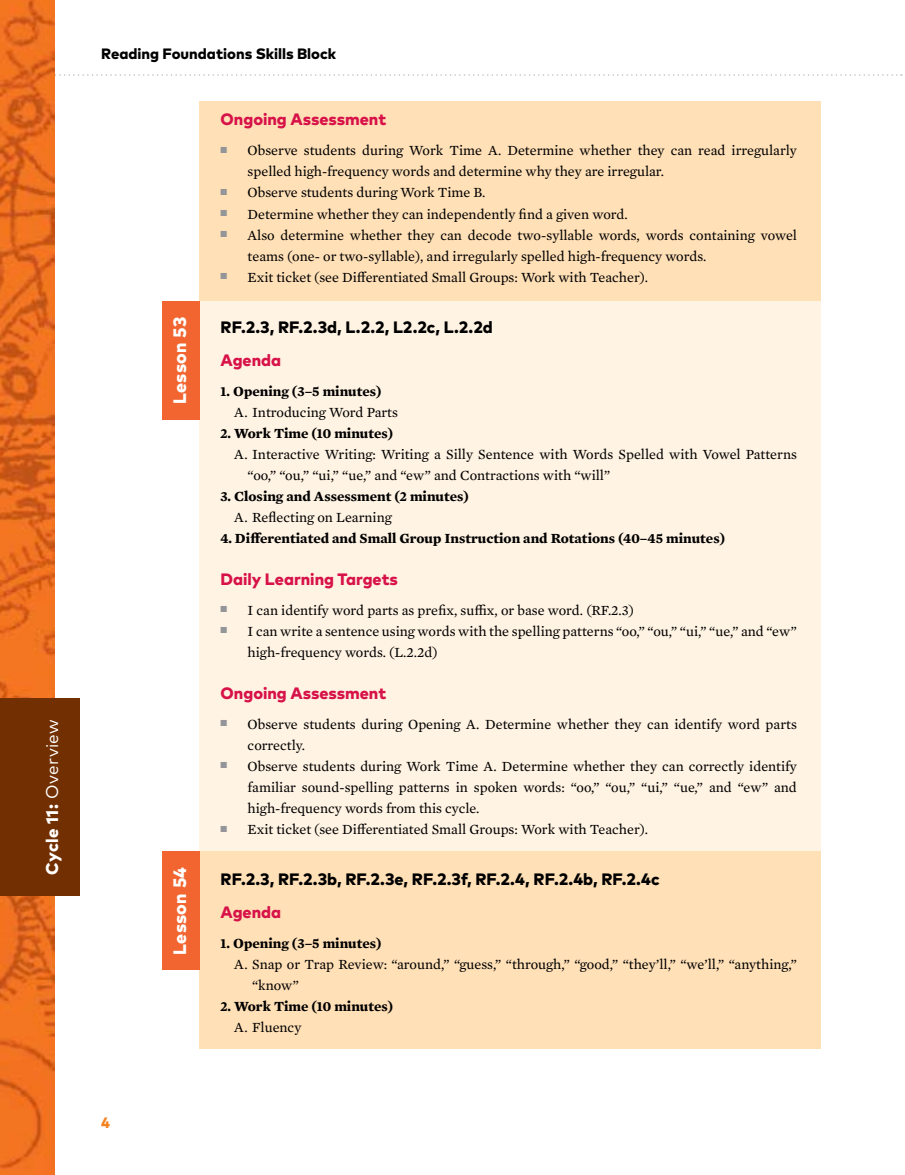
<style>
.page{position:relative;width:905px;height:1175px;background:#fff}
.page>*{position:absolute;margin:0;border:0;box-sizing:border-box;transform-origin:0 0}
.t1{font:800 18px "Mark Pro";letter-spacing:.015em;color:#fff}
.t2{font:800 17.1px "Mark Pro";letter-spacing:.02em;color:#fff}
.t3{font:800 16.5px "Mark Pro";color:#000}
.t4{font:800 16.5px "Mark Pro";color:#d71249}
.t5{font:800 15px "Mark Pro";color:#000}
.t6{font:800 15px "Mark Pro";color:#f58220}
.t7{font:14.25px/21px "Mercury Text G2";color:#000}
.t8{font:700 14.25px "Mercury Text G2";color:#000}
.s1{font-weight:400}
</style>
<div class="page">
<svg style="left:54px;top:74px;width:847px;height:2px"></svg>
<img style="left:0;top:0;width:54px;height:1174px">
<div style="left:0;top:698px;width:80px;height:197px;background:#722f01"></div>
<div style="left:199px;top:562px;width:621px;height:289px;background:#fff3e3"></div>
<div style="left:199px;top:301px;width:621px;height:261px;background:#fff3e3"></div>
<div style="left:199px;top:101px;width:621px;height:200px;background:#ffe0b7"></div>
<div style="left:162px;top:301px;width:37px;height:118px;background:#f26531"></div>
<div style="left:199px;top:851px;width:621px;height:197px;background:#ffe0b7"></div>
<div style="left:162px;top:851px;width:37px;height:119px;background:#f26531"></div>
<p class="t2" style="left:39px;top:874px;width:157px;rotate:-90deg">Cycle 11: <span class="s1">Overview</span></p>
<p class="t5" style="left:101px;top:42px;width:236px">Reading Foundations Skills Block</p>
<p class="t6" style="left:101px;top:1110px;width:10px">4</p>
<p class="t1" style="left:166px;top:404px;width:89px;rotate:-90deg">Lesson 53</p>
<p class="t1" style="left:166px;top:954px;width:89px;rotate:-90deg">Lesson 54</p>
<p class="t4" style="left:220px;top:107px;width:167px">Ongoing Assessment</p>
<p class="t7" style="left:248px;top:139px;width:551px;text-indent:-27px"><sup>■</sup> Observe students during Work Time A. Determine whether they can read irregularly spelled high-frequency words and determine why they are irregular.</p>
<p class="t7" style="left:221px;top:181px;width:266px"><sup>■</sup> Observe students during Work Time B.</p>
<p class="t7" style="left:221px;top:202px;width:408px"><sup>■</sup> Determine whether they can independently find a given word.</p>
<p class="t7" style="left:248px;top:223px;width:551px;text-indent:-27px"><sup>■</sup> Also determine whether they can decode two-syllable words, words containing vowel teams (one- or two-syllable), and irregularly spelled high-frequency words.</p>
<p class="t7" style="left:221px;top:265px;width:429px"><sup>■</sup> Exit ticket (see Differentiated Small Groups: Work with Teacher).</p>
<p class="t3" style="left:220px;top:314px;width:274px">RF.2.3, RF.2.3d, L.2.2, L2.2c, L.2.2d</p>
<p class="t4" style="left:220px;top:347px;width:62px">Agenda</p>
<p class="t8" style="left:220px;top:380px;width:162px">1. Opening (3–5 minutes)</p>
<p class="t7" style="left:234px;top:400px;width:165px">A. Introducing Word Parts</p>
<p class="t8" style="left:220px;top:422px;width:174px">2. Work Time (10 minutes)</p>
<p class="t7" style="left:248px;top:442px;width:551px;text-indent:-13px">A. Interactive Writing: Writing a Silly Sentence with Words Spelled with Vowel Patterns “oo,” “ou,” “ui,” “ue,” and “ew” and Contractions with “will”</p>
<p class="t8" style="left:220px;top:485px;width:250px">3. Closing and Assessment (2 minutes)</p>
<p class="t7" style="left:234px;top:505px;width:159px">A. Reflecting on Learning</p>
<p class="t8" style="left:220px;top:527px;width:506px">4. Differentiated and Small Group Instruction and Rotations (40–45 minutes)</p>
<p class="t4" style="left:220px;top:566px;width:179px">Daily Learning Targets</p>
<p class="t7" style="left:221px;top:598px;width:415px"><sup>■</sup> I can identify word parts as prefix, suffix, or base word. (RF.2.3)</p>
<p class="t7" style="left:248px;top:619px;width:550px;text-indent:-27px"><sup>■</sup> I can write a sentence using words with the spelling patterns “oo,” “ou,” “ui,” “ue,” and “ew” high-frequency words. (L.2.2d)</p>
<p class="t4" style="left:220px;top:680px;width:167px">Ongoing Assessment</p>
<p class="t7" style="left:248px;top:712px;width:550px;text-indent:-27px"><sup>■</sup> Observe students during Opening A. Determine whether they can identify word parts correctly.</p>
<p class="t7" style="left:248px;top:754px;width:551px;text-align:justify;text-indent:-27px"><sup>■</sup> Observe students during Work Time A. Determine whether they can correctly identify familiar sound-spelling patterns in spoken words: “oo,” “ou,” “ui,” “ue,” and “ew” and high-frequency words from this cycle.</p>
<p class="t7" style="left:221px;top:817px;width:429px"><sup>■</sup> Exit ticket (see Differentiated Small Groups: Work with Teacher).</p>
<p class="t3" style="left:220px;top:866px;width:440px">RF.2.3, RF.2.3b, RF.2.3e, RF.2.3f, RF.2.4, RF.2.4b, RF.2.4c</p>
<p class="t4" style="left:220px;top:899px;width:62px">Agenda</p>
<p class="t8" style="left:220px;top:932px;width:162px">1. Opening (3–5 minutes)</p>
<p class="t7" style="left:252px;top:952px;width:546px;text-indent:-18px">A. Snap or Trap Review: “around,” “guess,” “through,” “good,” “they’ll,” “we’ll,” “anything,” “know”</p>
<p class="t8" style="left:220px;top:995px;width:174px">2. Work Time (10 minutes)</p>
<p class="t7" style="left:234px;top:1015px;width:69px">A. Fluency</p>
</div>
